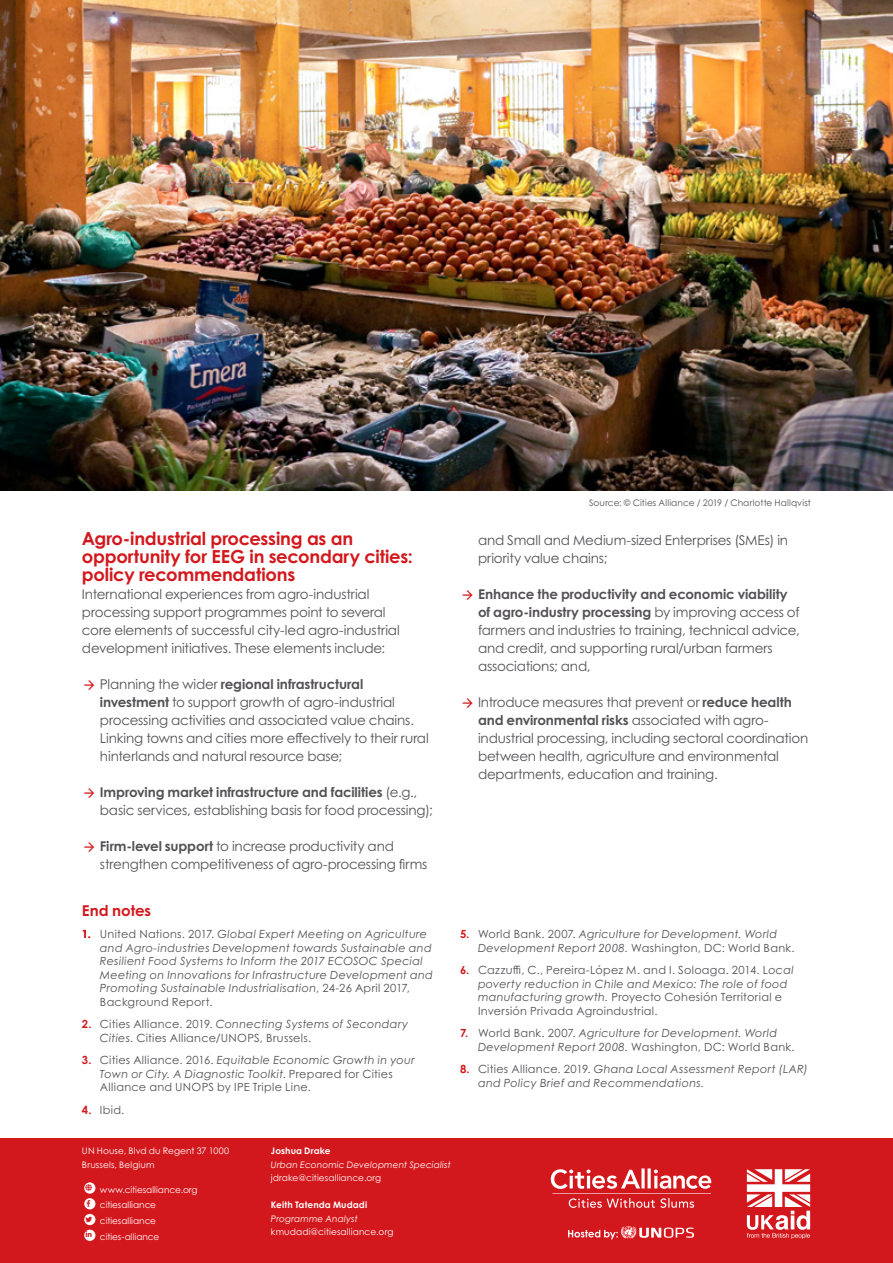
<style>
.page{position:relative;width:893px;height:1263px;background:#fff}
.page>*{position:absolute;margin:0;border:0;box-sizing:border-box;transform-origin:0 0}
.body_h2{font:700 18px/18px "Century Gothic Pro";letter-spacing:-.015em;color:#d3181d}
.endnotes_h2{font:700 15px "Century Gothic Pro";letter-spacing:-.005em;color:#d3181d}
.body_p_dark{font:13.5px/18px "Century Gothic Pro";letter-spacing:-.015em;color:#545155}
.t1{font:italic 11.25px/13.5px "Century Gothic Pro";letter-spacing:.02em;color:#545155}
.t2{font:11.25px/13.5px "Century Gothic Pro";letter-spacing:.025em;color:#545155}
.t3{font:700 11.25px "Century Gothic Pro";color:#d3181d}
.folio_p_light{font:9px/13.5px "Century Gothic Pro";letter-spacing:.01em;color:#fff}
.folio_url_light{font:9px "Century Gothic Pro";letter-spacing:-.005em;color:#fff}
.t4{font:italic 9px "Century Gothic Pro";letter-spacing:.01em;color:#fff}
.figure_caption_right{font:9px "Century Gothic Pro";letter-spacing:.01em;color:#545155}
.t5{font:700 9px "Century Gothic Pro";letter-spacing:.01em;color:#fff}
.s1{font-family:"Allumi Std";font-weight:300;font-size:18px;color:#d3181d}
.s2{font-weight:700}
.s3{font-style:normal}
.s4{font-weight:700;color:#d3181d}
.s5{font-style:italic}
.s6{font-weight:700;font-style:normal;color:#d3181d}
</style>
<div class="page">
<img style="left:0;top:0;width:893px;height:490px">
<div style="left:0;top:1139px;width:893px;height:124px;background:#d3181d"></div>
<div style="left:84px;top:1182px;width:11px;height:11px;background:#fff;border-radius:50%"></div>
<div style="left:84px;top:1198px;width:11px;height:11px;background:#fff;border-radius:50%"></div>
<div style="left:84px;top:1214px;width:11px;height:11px;background:#fff;border-radius:50%"></div>
<div style="left:84px;top:1229px;width:11px;height:12px;background:#fff;border-radius:50%"></div>
<svg style="left:568px;top:1226px;width:126px;height:13px"></svg>
<svg style="left:551px;top:1168px;width:160px;height:40px"></svg>
<svg style="left:747px;top:1169px;width:63px;height:70px"></svg>
<p class="body_h2" style="left:82px;top:529px;width:332px">Agro-industrial processing as an opportunity for EEG in secondary cities: policy recommendations</p>
<p class="body_p_dark" style="left:82px;top:584px;width:319px">International experiences from agro-industrial processing support programmes point to several core elements of successful city-led agro-industrial development initiatives. These elements include:</p>
<p class="body_p_dark" style="left:100px;top:674px;width:330px;text-indent:-18px"><span class="s1">→</span> Planning the wider <span class="s2">regional infrastructural investment</span> to support growth of agro-industrial processing activities and associated value chains.<br>Linking towns and cities more effectively to their rural hinterlands and natural resource base;</p>
<p class="body_p_dark" style="left:100px;top:782px;width:334px;text-indent:-18px"><span class="s1">→</span> <span class="s2">Improving market infrastructure and facilities</span> (e.g., basic services, establishing basis for food processing);</p>
<p class="body_p_dark" style="left:100px;top:836px;width:329px;text-indent:-18px"><span class="s1">→</span> <span class="s2">Firm-level support</span> to increase productivity and strengthen competitiveness of agro-processing firms</p>
<p class="endnotes_h2" style="left:82px;top:901px;width:71px">End notes</p>
<p class="t3" style="left:82px;top:927px;width:10px">1.</p>
<p class="t1" style="left:100px;top:927px;width:335px"><span class="s3">United Nations. 2017.</span> Global Expert Meeting on Agriculture and Agro-industries Development towards Sustainable and Resilient Food Systems to Inform the 2017 ECOSOC Special Meeting on Innovations for Infrastructure Development and Promoting Sustainable Industrialisation<span class="s3">, 24-26 April 2017, Background Report.</span></p>
<p class="t2" style="left:100px;top:1017px;width:310px;text-indent:-18px"><span class="s4">2.</span> Cities Alliance. 2019. <span class="s5">Connecting Systems of Secondary<br>Cities</span>. Cities Alliance/UNOPS, Brussels.</p>
<p class="t2" style="left:100px;top:1053px;width:316px;text-indent:-18px"><span class="s4">3.</span> Cities Alliance. 2016. <span class="s5">Equitable Economic Growth in your<br>Town or City. A Diagnostic Toolkit</span>. Prepared for Cities<br>Alliance and UNOPS by IPE Triple Line.</p>
<p class="t2" style="left:82px;top:1103px;width:44px"><span class="s4">4.</span> Ibid.</p>
<p class="figure_caption_right" style="left:589px;top:498px;width:223px">Source: © Cities Alliance / 2019 / Charlotte Hallqvist</p>
<p class="body_p_dark" style="left:478px;top:530px;width:312px">and Small and Medium-sized Enterprises (SMEs) in priority value chains;</p>
<p class="body_p_dark" style="left:478px;top:584px;width:323px;text-indent:-18px"><span class="s1">→</span> <span class="s2">Enhance the productivity and economic viability of agro-industry processing</span> by improving access of farmers and industries to training, technical advice, and credit, and supporting rural/urban farmers associations; and,</p>
<p class="body_p_dark" style="left:478px;top:692px;width:332px;text-indent:-18px"><span class="s1">→</span> Introduce measures that prevent or <span class="s2">reduce health and environmental risks</span> associated with agro&shy;industrial processing, including sectoral coordination between health, agriculture and environmental departments, education and training.</p>
<p class="t1" style="left:478px;top:927px;width:318px;text-indent:-18px"><span class="s6">5.</span> <span class="s3">World Bank. 2007.</span> Agriculture for Development. World<br>Development Report 2008. <span class="s3">Washington, DC: World Bank.</span></p>
<p class="t2" style="left:478px;top:963px;width:317px;text-indent:-18px"><span class="s4">6.</span> Cazzuffi, C., Pereira-López M. and I. Soloaga. 2014. L<span class="s5">ocal poverty reduction in Chile and Mexico: The role of food manufacturing growth.</span> Proyecto Cohesión Territorial e Inversión Privada Agroindustrial.</p>
<p class="t1" style="left:478px;top:1026px;width:318px;text-indent:-18px"><span class="s6">7.</span> <span class="s3">World Bank. 2007.</span> Agriculture for Development. World<br>Development Report 2008. <span class="s3">Washington, DC: World Bank.</span></p>
<p class="t1" style="left:478px;top:1062px;width:332px;text-indent:-18px"><span class="s6">8.</span> <span class="s3">Cities Alliance. 2019.</span> Ghana Local Assessment Report (LAR) and Policy Brief and Recommendations.</p>
<p class="folio_p_light" style="left:82px;top:1144px;width:149px">UN House, Blvd du Regent 37 1000<br>Brussels, Belgium</p>
<p class="folio_url_light" style="left:100px;top:1184px;width:99px">www.citiesalliance.org</p>
<p class="folio_url_light" style="left:100px;top:1199px;width:58px">citiesalliance</p>
<p class="folio_url_light" style="left:100px;top:1215px;width:58px">citiesalliance</p>
<p class="folio_url_light" style="left:100px;top:1231px;width:61px">cities-alliance</p>
<p class="t5" style="left:271px;top:1145px;width:61px">Joshua Drake</p>
<p class="t4" style="left:271px;top:1159px;width:181px">Urban Economic Development Specialist</p>
<p class="folio_p_light" style="left:271px;top:1171px;width:112px">jdrake@citiesalliance.org</p>
<p class="t5" style="left:271px;top:1199px;width:98px">Keith Tatenda Mudadi</p>
<p class="t4" style="left:271px;top:1213px;width:88px">Programme Analyst</p>
<p class="folio_p_light" style="left:271px;top:1225px;width:124px">kmudadi@citiesalliance.org</p>
</div>
